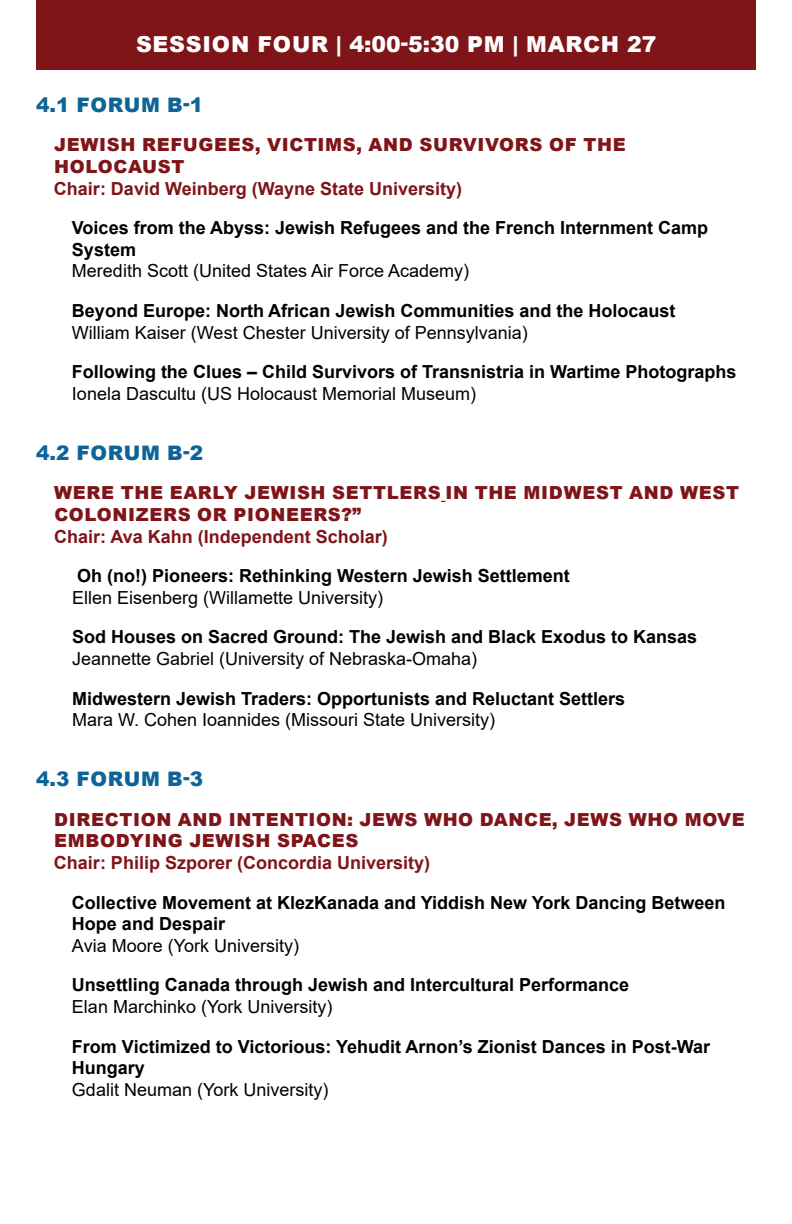
<style>
.page{position:relative;width:792px;height:1224px;background:#fff}
.page>*{position:absolute;margin:0;border:0;box-sizing:border-box;transform-origin:0 0}
.t1{font:900 22px "Arial";letter-spacing:.035em;color:#fff}
.t2{font:900 20px "Arial";letter-spacing:.035em;color:#0d6496}
.t3{font:700 18px/21.6px "Arial";color:#000}
.t4{font:18px "Arial";color:#000}
.t5{font:900 18px/21.6px "Arial";letter-spacing:.035em;color:#7f1518}
.t6{font:700 18px "Arial";color:#7f1518}
</style>
<div class="page">
<div style="left:36px;top:0;width:720px;height:70px;background:#7f1518"></div>
<p class="t1" style="left:136px;top:28px;width:522px">SESSION FOUR | 4:00-5:30 PM | MARCH 27</p>
<p class="t2" style="left:36px;top:90px;width:169px">4.1 FORUM B-1</p>
<p class="t5" style="left:54px;top:134px;width:573px">JEWISH REFUGEES, VICTIMS, AND SURVIVORS OF THE<br>HOLOCAUST</p>
<p class="t6" style="left:54px;top:176px;width:410px">Chair: David Weinberg (Wayne State University)</p>
<p class="t3" style="left:72px;top:217px;width:638px">Voices from the Abyss: Jewish Refugees and the French Internment Camp<br>System</p>
<p class="t4" style="left:72px;top:259px;width:399px">Meredith Scott (United States Air Force Academy)</p>
<p class="t3" style="left:72px;top:300px;width:605px">Beyond Europe: North African Jewish Communities and the Holocaust</p>
<p class="t4" style="left:72px;top:320px;width:457px">William Kaiser (West Chester University of Pennsylvania)</p>
<p class="t3" style="left:72px;top:361px;width:666px">Following the Clues – Child Survivors of Transnistria in Wartime Photographs</p>
<p class="t4" style="left:72px;top:381px;width:406px">Ionela Dascultu (US Holocaust Memorial Museum)</p>
<p class="t2" style="left:36px;top:438px;width:169px">4.2 FORUM B-2</p>
<p class="t5" style="left:54px;top:482px;width:686px">WERE THE EARLY JEWISH SETTLERS IN THE MIDWEST AND WEST<br>COLONIZERS OR PIONEERS?”</p>
<p class="t6" style="left:54px;top:524px;width:335px">Chair: Ava Kahn (Independent Scholar)</p>
<p class="t3" style="left:77px;top:565px;width:494px">Oh (no!) Pioneers: Rethinking Western Jewish Settlement</p>
<p class="t4" style="left:72px;top:585px;width:313px">Ellen Eisenberg (Willamette University)</p>
<p class="t3" style="left:72px;top:626px;width:627px">Sod Houses on Sacred Ground: The Jewish and Black Exodus to Kansas</p>
<p class="t4" style="left:72px;top:646px;width:407px">Jeannette Gabriel (University of Nebraska-Omaha)</p>
<p class="t3" style="left:72px;top:688px;width:555px">Midwestern Jewish Traders: Opportunists and Reluctant Settlers</p>
<p class="t4" style="left:72px;top:707px;width:425px">Mara W. Cohen Ioannides (Missouri State University)</p>
<p class="t2" style="left:36px;top:764px;width:169px">4.3 FORUM B-3</p>
<p class="t5" style="left:54px;top:808px;width:692px">DIRECTION AND INTENTION: JEWS WHO DANCE, JEWS WHO MOVE<br>EMBODYING JEWISH SPACES</p>
<p class="t6" style="left:54px;top:850px;width:378px">Chair: Philip Szporer (Concordia University)</p>
<p class="t3" style="left:72px;top:892px;width:655px">Collective Movement at KlezKanada and Yiddish New York Dancing Between<br>Hope and Despair</p>
<p class="t4" style="left:72px;top:933px;width:229px">Avia Moore (York University)</p>
<p class="t3" style="left:72px;top:974px;width:559px">Unsettling Canada through Jewish and Intercultural Performance</p>
<p class="t4" style="left:72px;top:994px;width:262px">Elan Marchinko (York University)</p>
<p class="t3" style="left:72px;top:1036px;width:640px">From Victimized to Victorious: Yehudit Arnon’s Zionist Dances in Post-War<br>Hungary</p>
<p class="t4" style="left:72px;top:1077px;width:258px">Gdalit Neuman (York University)</p>
</div>
